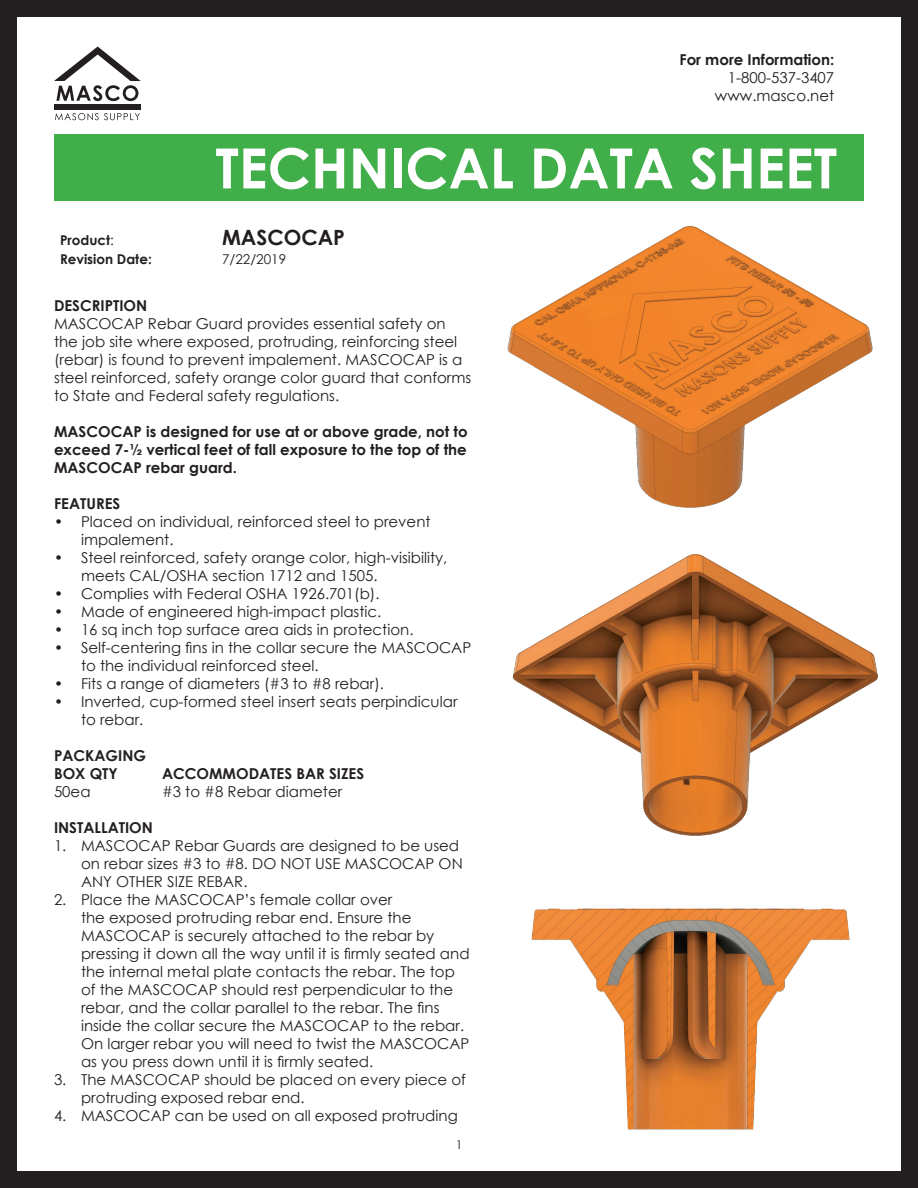
<style>
.page{position:relative;width:918px;height:1188px;background:#fff}
.page>*{position:absolute;margin:0;border:0;box-sizing:border-box;transform-origin:0 0}
.t1{font:700 55.5px "Century Gothic";color:#fff}
.t2{font:700 21px "Century Gothic";color:#231f20}
.t3{font:15px/18px "Century Gothic";color:#231f20}
.t4{font:700 15px/18px "Century Gothic";color:#231f20;text-align:right}
.t5{font:700 13.5px "Century Gothic";color:#231f20}
.t6{font:13.5px "Century Gothic";color:#231f20}
.t7{font:12px "Century Gothic";color:#231f20}
.s1{font-weight:400}
</style>
<div class="page">
<div style="left:0;top:1172px;width:918px;height:16px;background:#231f20"></div>
<div style="left:0;top:0;width:918px;height:16px;background:#231f20"></div>
<div style="left:902px;top:0;width:16px;height:1188px;background:#231f20"></div>
<div style="left:0;top:0;width:16px;height:1188px;background:#231f20"></div>
<div style="left:54px;top:134px;width:810px;height:67px;background:#40ae49"></div>
<div style="left:54px;top:104px;width:87px;height:6px;background:#231f20"></div>
<svg style="left:54px;top:47px;width:87px;height:54px"></svg>
<svg style="left:55px;top:113px;width:85px;height:7px"></svg>
<img style="left:507px;top:226px;width:371px;height:904px">
<p class="t4" style="left:680px;top:50px;width:156px">For more Information:<br><span class="s1">1-800-537-3407</span></p>
<p class="t3" style="left:715px;top:87px;width:121px">www.masco.net</p>
<p class="t1" style="left:215px;top:126px;width:623px">TECHNICAL DATA SHEET</p>
<p class="t5" style="left:60px;top:229px;width:55px">Product<span class="s1">:</span></p>
<p class="t2" style="left:222px;top:221px;width:125px">MASCOCAP</p>
<p class="t5" style="left:60px;top:249px;width:93px">Revision Date:</p>
<p class="t6" style="left:222px;top:250px;width:66px">7/22/2019</p>
<p class="t4" style="left:54px;top:296px;width:95px">DESCRIPTION</p>
<p class="t3" style="left:54px;top:315px;width:419px">MASCOCAP Rebar Guard provides essential safety on the job site where exposed, protruding, reinforcing steel (rebar) is found to prevent impalement. MASCOCAP is a steel reinforced, safety orange color guard that conforms to State and Federal safety regulations.</p>
<p class="t4" style="left:54px;top:422px;width:415px;text-align:justify">MASCOCAP is designed for use at or above grade, not to exceed 7-½ vertical feet of fall exposure to the top of the MASCOCAP rebar guard.</p>
<p class="t4" style="left:54px;top:494px;width:68px">FEATURES</p>
<p class="t3" style="left:81px;top:513px;width:351px;text-indent:-27px">• Placed on individual, reinforced steel to prevent impalement.</p>
<p class="t3" style="left:81px;top:549px;width:368px;text-indent:-27px">• Steel reinforced, safety orange color, high-visibility, meets CAL/OSHA section 1712 and 1505.</p>
<p class="t3" style="left:54px;top:585px;width:327px">• Complies with Federal OSHA 1926.701(b).</p>
<p class="t3" style="left:54px;top:603px;width:329px">• Made of engineered high-impact plastic.</p>
<p class="t3" style="left:54px;top:621px;width:361px">• 16 sq inch top surface area aids in protection.</p>
<p class="t3" style="left:81px;top:639px;width:392px;text-indent:-27px">• Self-centering fins in the collar secure the MASCOCAP to the individual reinforced steel.</p>
<p class="t3" style="left:54px;top:675px;width:332px">• Fits a range of diameters (#3 to #8 rebar).</p>
<p class="t3" style="left:81px;top:693px;width:378px;text-indent:-27px">• Inverted, cup-formed steel insert seats perpindicular to rebar.</p>
<p class="t4" style="left:54px;top:746px;width:94px;text-align:left">PACKAGING<br>BOX QTY</p>
<p class="t4" style="left:162px;top:764px;width:204px">ACCOMMODATES BAR SIZES</p>
<p class="t3" style="left:54px;top:783px;width:38px">50ea</p>
<p class="t3" style="left:162px;top:783px;width:182px">#3 to #8 Rebar diameter</p>
<p class="t4" style="left:54px;top:818px;width:101px">INSTALLATION</p>
<p class="t3" style="left:81px;top:837px;width:383px;text-indent:-27px">1. MASCOCAP Rebar Guards are designed to be used on rebar sizes #3 to #8. DO NOT USE MASCOCAP ON<br>ANY OTHER SIZE REBAR.</p>
<p class="t3" style="left:81px;top:891px;width:390px;text-indent:-27px">2. Place the MASCOCAP’s female collar over<br>the exposed protruding rebar end. Ensure the MASCOCAP is securely attached to the rebar by pressing it down all the way until it is firmly seated and the internal metal plate contacts the rebar. The top of the MASCOCAP should rest perpendicular to the rebar, and the collar parallel to the rebar. The fins inside the collar secure the MASCOCAP to the rebar.<br>On larger rebar you will need to twist the MASCOCAP as you press down until it is firmly seated.</p>
<p class="t3" style="left:81px;top:1071px;width:386px;text-indent:-27px">3. The MASCOCAP should be placed on every piece of protruding exposed rebar end.</p>
<p class="t3" style="left:54px;top:1107px;width:405px">4. MASCOCAP can be used on all exposed protruding</p>
<p class="t7" style="left:456px;top:1136px;width:8px">1</p>
</div>
